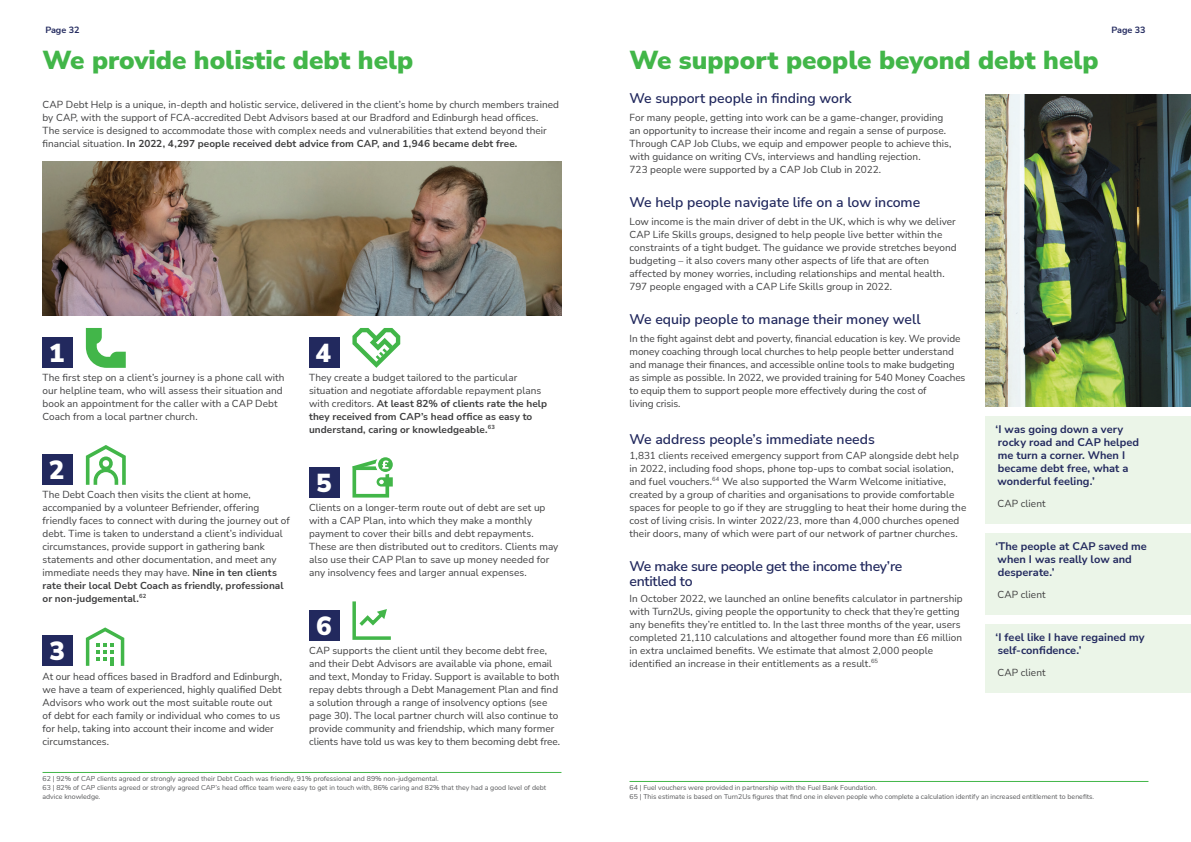
<style>
.page{position:relative;width:1191px;height:842px;background:#fff}
.page>*{position:absolute;margin:0;border:0;box-sizing:border-box;transform-origin:0 0}
.Section_Heading{font:900 26px "Nunito Sans";color:#42b649}
.Section_Heading-2{font:900 26px "Nunito Sans";color:#fff}
.Heading{font:600 14px "Nunito Sans";color:#22295e}
.Body_Text{font:600 14px "Nunito Sans";letter-spacing:-.02em;color:#22295e}
.t1{font:700 11px/13px "Nunito Sans";letter-spacing:.005em;color:#22295e}
.Body_Text-2{font:10px/13px "Nunito Sans";letter-spacing:.005em;color:#3e3e3f}
.Body_Text-3{font:700 10px/13px "Nunito Sans";letter-spacing:.005em;color:#3e3e3f}
.Quote_Name___Graph_t{font:10px "Nunito Sans";letter-spacing:.01em;color:#3e3e3f}
.t2{font:700 9px "Nunito Sans";color:#22295e}
.Footnote{font:7px/9px "Nunito";color:#57585a}
.s1{font-weight:700}
.s2{font-weight:400}
</style>
<div class="page">
<img style="left:43px;top:162px;width:518px;height:154px">
<div style="left:43px;top:338px;width:30px;height:30px;background:#22295e"></div>
<div style="left:309px;top:338px;width:30px;height:30px;background:#22295e"></div>
<div style="left:43px;top:455px;width:30px;height:30px;background:#22295e"></div>
<div style="left:309px;top:467px;width:30px;height:31px;background:#22295e"></div>
<div style="left:43px;top:636px;width:30px;height:30px;background:#22295e"></div>
<div style="left:309px;top:610px;width:30px;height:30px;background:#22295e"></div>
<hr style="left:43px;top:772px;width:518px;height:1px;background:#42b649">
<svg style="left:86px;top:328px;width:40px;height:40px"></svg>
<svg style="left:86px;top:445px;width:40px;height:40px"></svg>
<svg style="left:86px;top:627px;width:38px;height:39px"></svg>
<svg style="left:352px;top:328px;width:48px;height:40px"></svg>
<svg style="left:352px;top:457px;width:41px;height:41px"></svg>
<svg style="left:352px;top:601px;width:39px;height:39px"></svg>
<hr style="left:629px;top:781px;width:519px;height:1px;background:#42b649">
<img style="left:985px;top:95px;width:206px;height:312px">
<div style="left:985px;top:416px;width:206px;height:108px;background:#ebf5e8"></div>
<div style="left:985px;top:533px;width:206px;height:81px;background:#ebf5e8"></div>
<div style="left:985px;top:624px;width:206px;height:69px;background:#ebf5e8"></div>
<p class="t2" style="left:45px;top:24px;width:36px">Page 32</p>
<p class="t2" style="left:1111px;top:24px;width:36px">Page 33</p>
<p class="Section_Heading" style="left:43px;top:41px;width:372px">We provide holistic debt help</p>
<p class="Section_Heading" style="left:629px;top:41px;width:470px">We support people beyond debt help</p>
<p class="Heading" style="left:629px;top:88px;width:223px">We support people in finding work</p>
<p class="Body_Text-2" style="left:629px;top:110px;width:323px">For many people, getting into work can be a game-changer, providing an opportunity to increase their income and regain a sense of purpose.<br>Through CAP Job Clubs, we equip and empower people to achieve this, with guidance on writing CVs, interviews and handling rejection.<br>723 people were supported by a CAP Job Club in 2022.</p>
<p class="Heading" style="left:629px;top:192px;width:292px">We help people navigate life on a low income</p>
<p class="Body_Text-2" style="left:629px;top:214px;width:329px">Low income is the main driver of debt in the UK, which is why we deliver CAP Life Skills groups, designed to help people live better within the constraints of a tight budget. The guidance we provide stretches beyond budgeting – it also covers many other aspects of life that are often affected by money worries, including relationships and mental health.<br>797 people engaged with a CAP Life Skills group in 2022.</p>
<p class="Heading" style="left:629px;top:309px;width:292px">We equip people to manage their money well</p>
<p class="Body_Text-2" style="left:629px;top:331px;width:337px">In the fight against debt and poverty, financial education is key. We provide money coaching through local churches to help people better understand and manage their finances, and accessible online tools to make budgeting as simple as possible. In 2022, we provided training for 540 Money Coaches to equip them to support people more effectively during the cost of<br>living crisis.</p>
<p class="Heading" style="left:629px;top:429px;width:247px">We address people’s immediate needs</p>
<p class="Body_Text-2" style="left:629px;top:448px;width:338px">1,831 clients received emergency support from CAP alongside debt help in 2022, including food shops, phone top-ups to combat social isolation, and fuel vouchers.<sup>64</sup> We also supported the Warm Welcome initiative, created by a group of charities and organisations to provide comfortable spaces for people to go if they are struggling to heat their home during the cost of living crisis. In winter 2022/23, more than 4,000 churches opened their doors, many of which were part of our network of partner churches.</p>
<p class="Body_Text" style="left:629px;top:556px;width:274px">We make sure people get the income they’re</p>
<p class="Body_Text" style="left:629px;top:571px;width:65px">entitled to</p>
<p class="Body_Text-2" style="left:629px;top:591px;width:334px">In October 2022, we launched an online benefits calculator in partnership with Turn2Us, giving people the opportunity to check that they’re getting any benefits they’re entitled to. In the last three months of the year, users completed 21,110 calculations and altogether found more than £6 million in extra unclaimed benefits. We estimate that almost 2,000 people identified an increase in their entitlements as a result.<sup>65</sup></p>
<p class="Body_Text-2" style="left:43px;top:97px;width:518px">CAP Debt Help is a unique, in-depth and holistic service, delivered in the client’s home by church members trained by CAP, with the support of FCA-accredited Debt Advisors based at our Bradford and Edinburgh head offices.<br>The service is designed to accommodate those with complex needs and vulnerabilities that extend beyond their financial situation. <span class="s1">In 2022, 4,297 people received debt advice from CAP, and 1,946 became debt free.</span></p>
<p class="Section_Heading-2" style="left:49px;top:334px;width:17px">1</p>
<p class="Section_Heading-2" style="left:315px;top:335px;width:17px">4</p>
<p class="Body_Text-2" style="left:43px;top:370px;width:244px">The first step on a client’s journey is a phone call with our helpline team, who will assess their situation and book an appointment for the caller with a CAP Debt Coach from a local partner church.</p>
<p class="Body_Text-3" style="left:309px;top:370px;width:239px"><span class="s2">They create a budget tailored to the particular situation and negotiate affordable repayment plans with creditors.</span> At least 82% of clients rate the help they received from CAP’s head office as easy to understand, caring or knowledgeable.<sup>63</sup></p>
<p class="t1" style="left:995px;top:422px;width:145px">‘I was going down a very rocky road and CAP helped me turn a corner. When I became debt free, what a wonderful feeling.’</p>
<p class="Quote_Name___Graph_t" style="left:997px;top:496px;width:50px">CAP client</p>
<p class="t1" style="left:995px;top:539px;width:153px">‘The people at CAP saved me when I was really low and desperate.’</p>
<p class="Quote_Name___Graph_t" style="left:997px;top:587px;width:50px">CAP client</p>
<p class="t1" style="left:995px;top:630px;width:150px">‘I feel like I have regained my self-confidence.’</p>
<p class="Quote_Name___Graph_t" style="left:997px;top:665px;width:50px">CAP client</p>
<p class="Section_Heading-2" style="left:49px;top:451px;width:17px">2</p>
<p class="Section_Heading-2" style="left:316px;top:464px;width:17px">5</p>
<p class="Body_Text-2" style="left:43px;top:487px;width:249px">The Debt Coach then visits the client at home, accompanied by a volunteer Befriender, offering friendly faces to connect with during the journey out of debt. Time is taken to understand a client’s individual circumstances, provide support in gathering bank statements and other documentation, and meet any immediate needs they may have. <span class="s1">Nine in ten clients rate their local Debt Coach as friendly, professional or non-judgemental.</span><sup>62</sup></p>
<p class="Body_Text-2" style="left:309px;top:500px;width:251px">Clients on a longer-term route out of debt are set up with a CAP Plan, into which they make a monthly payment to cover their bills and debt repayments.<br>These are then distributed out to creditors. Clients may also use their CAP Plan to save up money needed for any insolvency fees and larger annual expenses.</p>
<p class="Section_Heading-2" style="left:316px;top:607px;width:17px">6</p>
<p class="Section_Heading-2" style="left:50px;top:633px;width:17px">3</p>
<p class="Body_Text-2" style="left:309px;top:643px;width:253px">CAP supports the client until they become debt free, and their Debt Advisors are available via phone, email and text, Monday to Friday. Support is available to both repay debts through a Debt Management Plan and find a solution through a range of insolvency options (see page 30). The local partner church will also continue to provide community and friendship, which many former clients have told us was key to them becoming debt free.</p>
<p class="Body_Text-2" style="left:43px;top:669px;width:241px">At our head offices based in Bradford and Edinburgh, we have a team of experienced, highly qualified Debt Advisors who work out the most suitable route out of debt for each family or individual who comes to us for help, taking into account their income and wider circumstances.</p>
<p class="Footnote" style="left:43px;top:774px;width:398px">62 | 92% of CAP clients agreed or strongly agreed their Debt Coach was friendly, 91% professional and 89% non-judgemental.</p>
<p class="Footnote" style="left:43px;top:783px;width:505px">63 | 82% of CAP clients agreed or strongly agreed CAP’s head office team were easy to get in touch with, 86% caring and 82% that they had a good level of debt advice knowledge.</p>
<p class="Footnote" style="left:629px;top:783px;width:249px">64 | Fuel vouchers were provided in partnership with the Fuel Bank Foundation.</p>
<p class="Footnote" style="left:629px;top:792px;width:466px">65 | This estimate is based on Turn2Us figures that find one in eleven people who complete a calculation identify an increased entitlement to benefits.</p>
</div>
